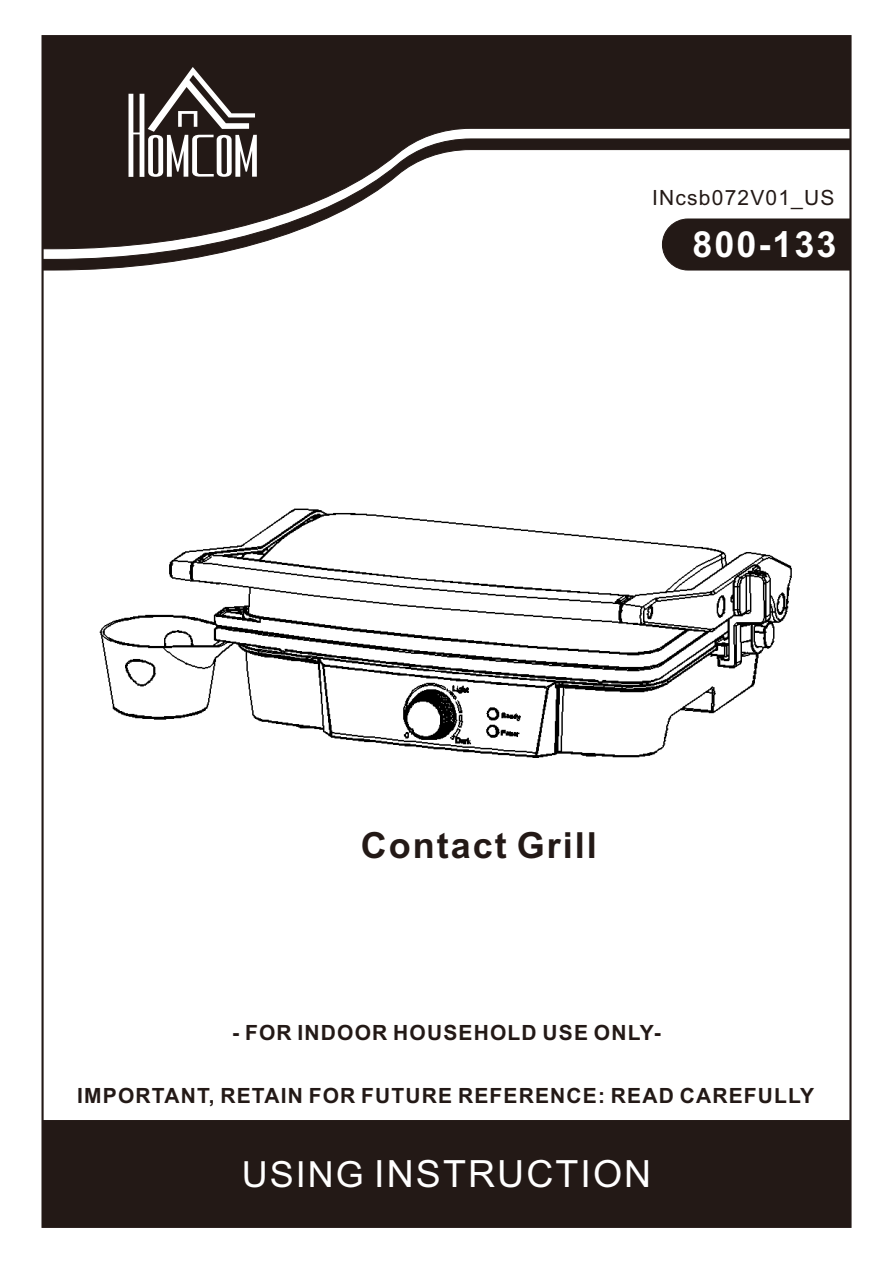
<style>
.page{position:relative;width:893px;height:1263px;background:#fff}
.page>*{position:absolute;margin:0;border:0;box-sizing:border-box;transform-origin:0 0}
.t1{font:37.5px "Arial";letter-spacing:.055em;color:#fff}
.t2{font:700 36px "Arial";letter-spacing:.055em;color:#231916}
.t3{font:700 36px "Arial";letter-spacing:.055em;color:#fff}
.t4{font:700 21px "Arial";letter-spacing:.055em;color:#231916}
.t5{font:21px "Arial";letter-spacing:.055em;color:#231916}
.s1{font-size:36px}
</style>
<div class="page">
<div style="left:44px;top:38px;width:804px;height:100px;background:#231916"></div>
<svg style="left:44px;top:138px;width:804px;height:133px"></svg>
<svg style="left:129px;top:67px;width:128px;height:110px"></svg>
<svg style="left:662px;top:218px;width:186px;height:53px;background:#2d2421"></svg>
<img style="left:100px;top:508px;width:692px;height:249px">
<div style="left:42px;top:1120px;width:809px;height:108px;background:#231916"></div>
<p class="t5" style="left:652px;top:190px;width:184px">INcsb072V01_US</p>
<h2 class="t3" style="left:692px;top:231px;width:146px">800-133</h2>
<h2 class="t2" style="left:361px;top:832px;width:238px">Contact Grill</h2>
<p class="t4" style="left:232px;top:1024px;width:430px">- FOR INDOOR HOUSEHOLD USE ONLY-</p>
<p class="t4" style="left:77px;top:1088px;width:738px">IMPORTANT, RETAIN FOR FUTURE REFERENCE: READ CAREFULLY</p>
<h1 class="t1" style="left:242px;top:1160px;width:411px"><span class="s1">USING</span> INSTRUCTION</h1>
</div>
